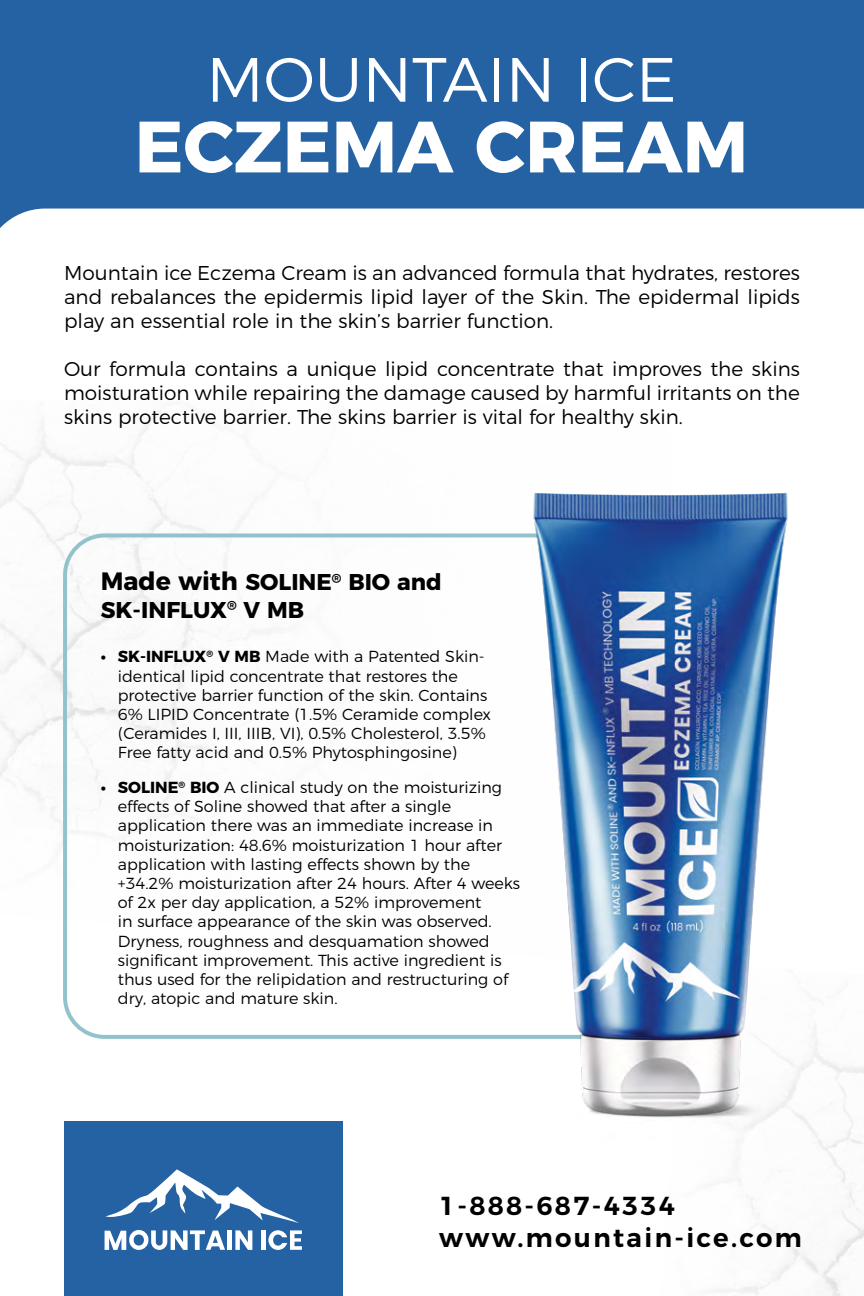
<style>
.page{position:relative;width:864px;height:1296px;background:#fff}
.page>*{position:absolute;margin:0;border:0;box-sizing:border-box;transform-origin:0 0}
.t1{font:700 72.4px "Montserrat";color:#fff}
.t2{font:300 62.4px "Montserrat";color:#fff}
.t3{font:600 26px/31.2px "Montserrat";letter-spacing:.09em;color:#000}
.t4{font:700 22.8px/27.4px "Montserrat";color:#000}
.t5{font:300 20px/24px "Montserrat";color:#000;text-align:justify}
.t6{font:300 16px/19.2px "Montserrat";color:#000}
.s1{font-size:25px}
.s2{font-weight:700}
</style>
<div class="page">
<img style="left:714px;top:1067px;width:150px;height:229px">
<svg style="left:61px;top:531px;width:420px;height:508px"></svg>
<div style="left:64px;top:1122px;width:278px;height:174px;background:#2562a3"></div>
<div style="left:227px;top:1230px;width:5px;height:20px;background:#fff"></div>
<div style="left:261px;top:1230px;width:5px;height:20px;background:#fff"></div>
<svg style="left:235px;top:1230px;width:17px;height:20px"></svg>
<svg style="left:105px;top:1230px;width:120px;height:20px"></svg>
<svg style="left:268px;top:1230px;width:34px;height:20px"></svg>
<svg style="left:105px;top:1169px;width:194px;height:54px"></svg>
<div style="left:0;top:0;width:864px;height:234px;background:#2562a3"></div>
<div style="left:0;top:209px;width:864px;height:25px;background:#fff"></div>
<img style="left:481px;top:492px;width:359px;height:667px">
<h2 class="t2" style="left:206px;top:31px;width:472px">MOUNTAIN ICE</h2>
<h1 class="t1" style="left:135px;top:87px;width:615px">ECZEMA CREAM</h1>
<p class="t5" style="left:64px;top:259px;width:737px">Mountain ice Eczema Cream is an advanced formula that hydrates, restores and rebalances the epidermis lipid layer of the Skin. The epidermal lipids play an essential role in the skin’s barrier function.</p>
<p class="t5" style="left:64px;top:355px;width:737px">Our formula contains a unique lipid concentrate that improves the skins moisturation while repairing the damage caused by harmful irritants on the skins protective barrier. The skins barrier is vital for healthy skin.</p>
<h3 class="t4" style="left:101px;top:567px;width:343px"><span class="s1">Made with</span> SOLINE<sup>®</sup> BIO and<br>SK-INFLUX<sup>®</sup> V MB</h3>
<p class="t6" style="left:118px;top:646px;width:375px;text-indent:-17px"><span class="s2">• SK-INFLUX</span><sup>®</sup> <span class="s2">V MB</span> Made with a Patented Skin&shy;identical lipid concentrate that restores the protective barrier function of the skin. Contains 6% LIPID Concentrate (1.5% Ceramide complex (Ceramides I, III, IIIB, VI), 0.5% Cholesterol, 3.5% Free fatty acid and 0.5% Phytosphingosine)</p>
<p class="t6" style="left:118px;top:776px;width:404px;text-indent:-17px"><span class="s2">• SOLINE</span><sup>®</sup> <span class="s2">BIO</span> A clinical study on the moisturizing effects of Soline showed that after a single application there was an immediate increase in moisturization: 48.6% moisturization 1 hour after application with lasting effects shown by the +34.2% moisturization after 24 hours. After 4 weeks of 2x per day application, a 52% improvement<br>in surface appearance of the skin was observed.<br>Dryness, roughness and desquamation showed significant improvement. This active ingredient is thus used for the relipidation and restructuring of dry, atopic and mature skin.</p>
<h3 class="t3" style="left:439px;top:1189px;width:364px">1-888-687-4334 www.mountain-ice.com</h3>
</div>
